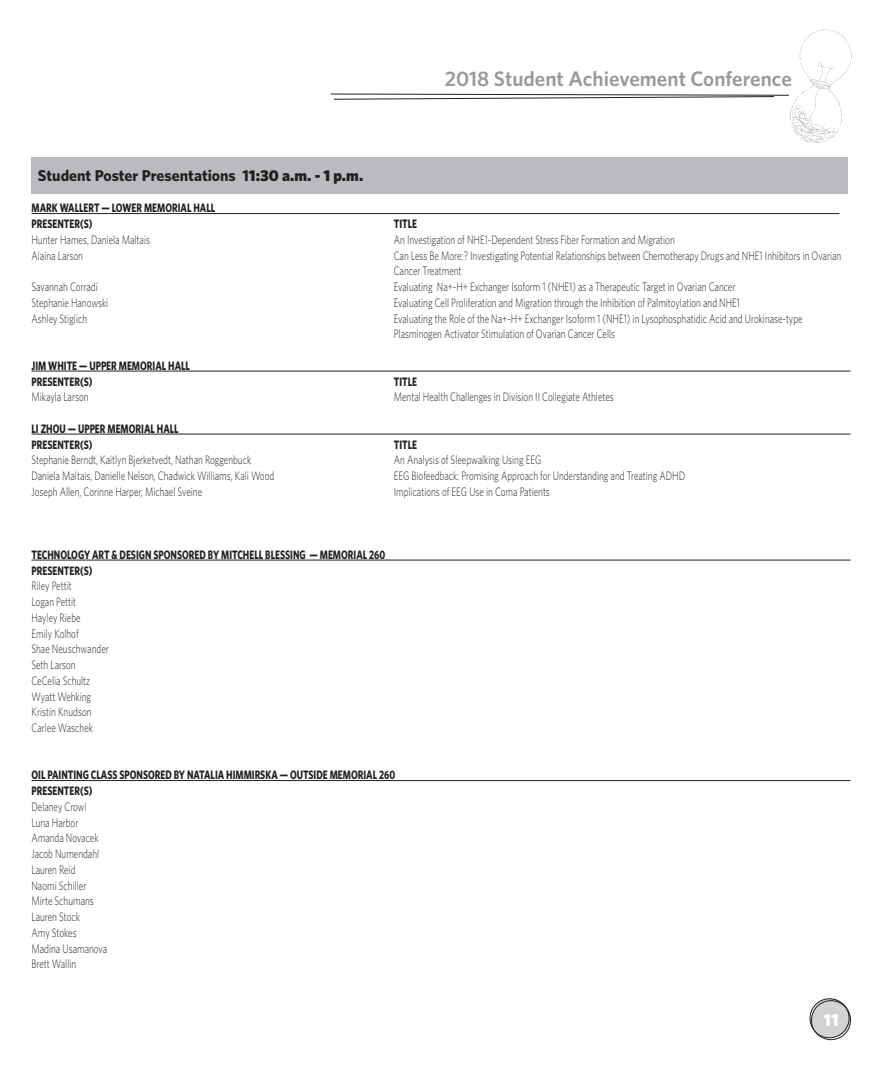
<style>
.page{position:relative;width:882px;height:1071px;background:#fff}
.page>*{position:absolute;margin:0;border:0;box-sizing:border-box;transform-origin:0 0}
.t1{font:600 21px "Whitney";color:#97999c}
.t2{font:900 17.5px "Whitney";color:#fff}
.t3{font:700 15.75px "Whitney";color:#231f20}
.t4{font:300 12.25px/15.8px "Whitney";color:#231f20;scale:.75 1}
.t5{font:700 12.25px/15.8px "Whitney";color:#231f20;scale:.75 1}
.s1{font-weight:900}
</style>
<div class="page">
<div style="left:812px;top:999px;width:39px;height:39px;background:#d1d2d4;border-radius:50%"></div>
<div style="left:811px;top:1000px;width:40px;height:40px;border:1px solid #231f20;border-radius:50%"></div>
<div style="left:810px;top:999px;width:39px;height:39px;border:1px solid #231f20;border-radius:50%"></div>
<svg style="left:330px;top:30px;width:522px;height:113px"></svg>
<div style="left:32px;top:158px;width:816px;height:36px;background:#babbbe"></div>
<hr style="left:32px;top:213px;width:807px;height:1px;background:#231f20">
<hr style="left:32px;top:371px;width:818px;height:1px;background:#231f20">
<hr style="left:32px;top:434px;width:818px;height:1px;background:#231f20">
<hr style="left:32px;top:560px;width:818px;height:1px;background:#231f20">
<hr style="left:32px;top:780px;width:818px;height:1px;background:#231f20">
<h1 class="t1" style="left:445px;top:65px;width:349px">2018 Student Achievement Conference</h1>
<p class="t3" style="left:38px;top:165px;width:327px">Student Poster Presentations 1<span class="s1">1:30 a.m. - 1 p.m.</span></p>
<p class="t5" style="left:32px;top:200px;width:247px">MARK WALLERT — LOWER MEMORIAL HALL<br>PRESENTER(S)</p>
<p class="t5" style="left:394px;top:216px;width:33px">TITLE</p>
<p class="t4" style="left:32px;top:231px;width:160px">Hunter Hames, Daniela Maltais</p>
<p class="t4" style="left:394px;top:231px;width:376px">An Investigation of NHE1-Dependent Stress Fiber Formation and Migration</p>
<p class="t4" style="left:32px;top:247px;width:70px">Alaina Larson</p>
<p class="t4" style="left:394px;top:247px;width:598px">Can Less Be More:? Investigating Potential Relationships between Chemotherapy Drugs and NHE1 Inhibitors in Ovarian<br>Cancer Treatment</p>
<p class="t4" style="left:32px;top:279px;width:90px">Savannah Corradi</p>
<p class="t4" style="left:394px;top:279px;width:457px">Evaluating Na+-H+ Exchanger Isoform 1 (NHE1) as a Therapeutic Target in Ovarian Cancer</p>
<p class="t4" style="left:32px;top:294px;width:104px">Stephanie Hanowski</p>
<p class="t4" style="left:394px;top:294px;width:463px">Evaluating Cell Proliferation and Migration through the Inhibition of Palmitoylation and NHE1</p>
<p class="t4" style="left:32px;top:310px;width:76px">Ashley Stiglich</p>
<p class="t4" style="left:394px;top:310px;width:547px">Evaluating the Role of the Na+-H+ Exchanger Isoform 1 (NHE1) in Lysophosphatidic Acid and Urokinase-type<br>Plasminogen Activator Stimulation of Ovarian Cancer Cells</p>
<p class="t5" style="left:32px;top:357px;width:213px">JIM WHITE — UPPER MEMORIAL HALL<br>PRESENTER(S)</p>
<p class="t5" style="left:394px;top:373px;width:33px">TITLE</p>
<p class="t4" style="left:32px;top:389px;width:78px">Mikayla Larson</p>
<p class="t4" style="left:394px;top:389px;width:295px">Mental Health Challenges in Division II Collegiate Athletes</p>
<p class="t5" style="left:32px;top:420px;width:198px">LI ZHOU — UPPER MEMORIAL HALL<br>PRESENTER(S)</p>
<p class="t5" style="left:394px;top:436px;width:33px">TITLE</p>
<p class="t4" style="left:32px;top:452px;width:294px">Stephanie Berndt, Kaitlyn Bjerketvedt, Nathan Roggenbuck</p>
<p class="t4" style="left:394px;top:452px;width:198px">An Analysis of Sleepwalking Using EEG</p>
<p class="t4" style="left:32px;top:468px;width:325px">Daniela Maltais, Danielle Nelson, Chadwick Williams, Kali Wood</p>
<p class="t4" style="left:394px;top:468px;width:390px">EEG Biofeedback: Promising Approach for Understanding and Treating ADHD</p>
<p class="t4" style="left:32px;top:483px;width:229px">Joseph Allen, Corinne Harper, Michael Sveine</p>
<p class="t4" style="left:394px;top:483px;width:210px">Implications of EEG Use in Coma Patients</p>
<p class="t5" style="left:32px;top:546px;width:473px">TECHNOLOGY ART &amp; DESIGN SPONSORED BY MITCHELL BLESSING — MEMORIAL 260<br>PRESENTER(S)</p>
<p class="t4" style="left:32px;top:578px;width:105px">Riley Pettit<br>Logan Pettit<br>Hayley Riebe<br>Emily Kolhof<br>Shae Neuschwander<br>Seth Larson<br>CeCelia Schultz<br>Wyatt Wehking<br>Kristin Knudson<br>Carlee Waschek</p>
<p class="t5" style="left:32px;top:767px;width:487px">OIL PAINTING CLASS SPONSORED BY NATALIA HIMMIRSKA — OUTSIDE MEMORIAL 260<br>PRESENTER(S)</p>
<p class="t4" style="left:32px;top:798px;width:102px">Delaney Crowl<br>Luna Harbor<br>Amanda Novacek<br>Jacob Numendahl<br>Lauren Reid<br>Naomi Schiller<br>Mirte Schumans<br>Lauren Stock<br>Amy Stokes<br>Madina Usamanova<br>Brett Wallin</p>
<h2 class="t2" style="left:824px;top:1008px;width:17px">11</h2>
</div>
